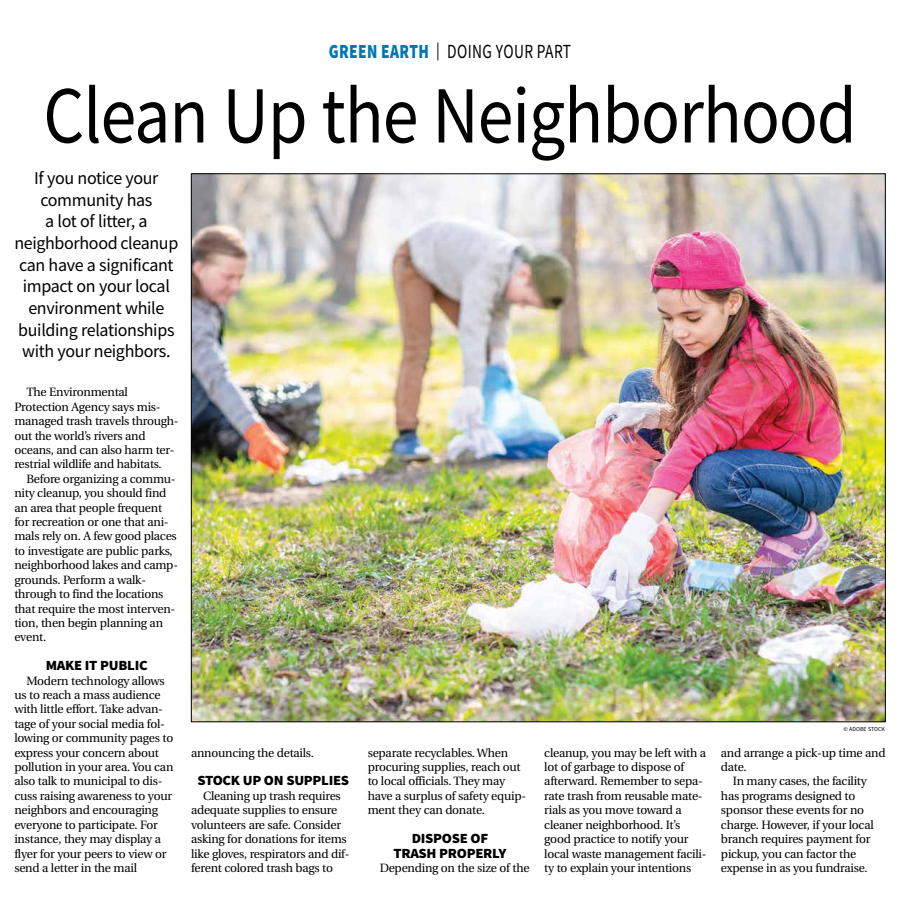
<style>
.page{position:relative;width:900px;height:908px;background:#fff}
.page>*{position:absolute;margin:0;border:0;box-sizing:border-box;transform-origin:0 0}
.t1{font:81px "Source Sans Pro";letter-spacing:-.015em;color:#000;scale:.89 1}
.t2{font:20px "Source Sans Pro";letter-spacing:.025em;color:#000;scale:.77 1}
.t3{font:18px/21.6px "Source Sans Pro";letter-spacing:-.02em;color:#000;text-align:center}
.t4{font:900 14px/14.4px "Source Sans Pro";letter-spacing:-.02em;color:#000;text-align:center;scale:1.05 1}
.t5{font:12px/14.4px "Utopia";letter-spacing:-.02em;color:#000}
.t6{font:6px "Source Sans Pro";color:#000}
.s1{font-weight:900;color:#0077b1}
.s2{font-size:18px}
</style>
<div class="page">
<img style="left:193px;top:175px;width:691px;height:544px">
<h2 class="t2" style="left:329px;top:39px;width:316px"><span class="s1">GREEN EARTH</span> <span class="s2">|</span> DOING YOUR PART</h2>
<h1 class="t1" style="left:43px;top:64px;width:916px">Clean Up the Neighborhood</h1>
<h3 class="t3" style="left:14px;top:167px;width:166px">If you notice your community has<br>a lot of litter, a neighborhood cleanup can have a significant impact on your local environment while building relationships with your neighbors.</h3>
<p class="t5" style="left:14px;top:385px;width:166px;text-indent:12px">The Environmental<br>Protection Agency says mis&shy;managed trash travels through&shy;out the world’s rivers and oceans, and can also harm ter&shy;restrial wildlife and habitats.</p>
<p class="t5" style="left:14px;top:471px;width:165px;text-indent:12px">Before organizing a commu&shy;nity cleanup, you should find an area that people frequent for recreation or one that ani&shy;mals rely on. A few good places to investigate are public parks, neighborhood lakes and camp&shy;grounds. Perform a walk&shy;through to find the locations that require the most interven&shy;tion, then begin planning an event.</p>
<p class="t4" style="left:46px;top:658px;width:98px">MAKE IT PUBLIC</p>
<p class="t5" style="left:14px;top:673px;width:161px;text-indent:12px">Modern technology allows us to reach a mass audience with little effort. Take advan&shy;tage of your social media fol&shy;lowing or community pages to express your concern about pollution in your area. You can also talk to municipal to dis&shy;cuss raising awareness to your neighbors and encouraging everyone to participate. For instance, they may display a flyer for your peers to view or send a letter in the mail</p>
<p class="t5" style="left:191px;top:745px;width:124px">announcing the details.</p>
<p class="t4" style="left:197px;top:773px;width:146px">STOCK UP ON SUPPLIES</p>
<p class="t5" style="left:191px;top:788px;width:160px;text-indent:12px">Cleaning up trash requires adequate supplies to ensure volunteers are safe. Consider asking for donations for items like gloves, respirators and dif&shy;ferent colored trash bags to</p>
<p class="t5" style="left:368px;top:745px;width:160px">separate recyclables. When procuring supplies, reach out to local officials. They may have a surplus of safety equip&shy;ment they can donate.</p>
<p class="t4" style="left:394px;top:830px;width:109px">DISPOSE OF<br>TRASH PROPERLY</p>
<p class="t5" style="left:380px;top:860px;width:151px">Depending on the size of the</p>
<p class="t6" style="left:844px;top:725px;width:43px">© ADOBE STOCK</p>
<p class="t5" style="left:544px;top:745px;width:164px">cleanup, you may be left with a lot of garbage to dispose of afterward. Remember to sepa&shy;rate trash from reusable mate&shy;rials as you move toward a cleaner neighborhood. It’s good practice to notify your local waste management facili&shy;ty to explain your intentions</p>
<p class="t5" style="left:721px;top:745px;width:166px">and arrange a pick-up time and</p>
<p class="t5" style="left:721px;top:759px;width:27px">date.</p>
<p class="t5" style="left:733px;top:774px;width:135px">In many cases, the facility</p>
<p class="t5" style="left:721px;top:788px;width:136px">has programs designed to</p>
<p class="t5" style="left:721px;top:803px;width:145px">sponsor these events for no</p>
<p class="t5" style="left:721px;top:817px;width:154px">charge. However, if your local</p>
<p class="t5" style="left:721px;top:831px;width:151px">branch requires payment for</p>
<p class="t5" style="left:721px;top:846px;width:137px">pickup, you can factor the</p>
<p class="t5" style="left:721px;top:860px;width:148px">expense in as you fundraise.</p>
</div>
